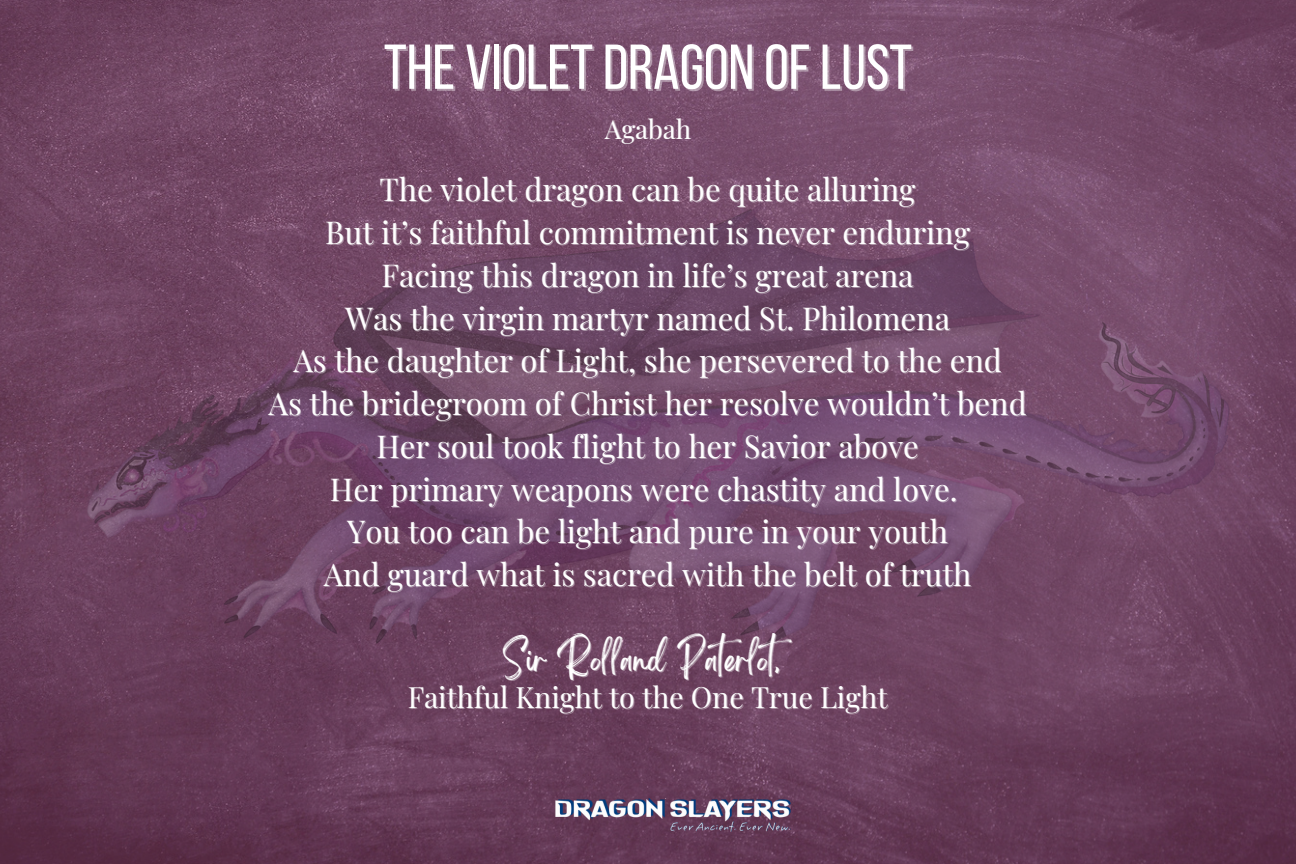
<style>
.page{position:relative;width:1296px;height:864px;background:#fff}
.page>*{position:absolute;margin:0;border:0;box-sizing:border-box;transform-origin:0 0}
.t1{font:63.3px "Bebas Neue";color:#fff}
.t2{font:30.9px/42.6px "Playfair Display";color:#fff;text-align:center}
.t3{font:28.8px "Playfair Display";color:#fff}
.t4{font:28.8px "Brightwall";color:#fff}
.t5{font:26.1px "Playfair Display";color:#fff}
</style>
<div class="page">
<img style="left:0;top:0;width:1296px;height:864px">
<img style="left:63px;top:84px;width:1188px;height:695px">
<img style="left:544px;top:798px;width:249px;height:1px">
<img style="left:542px;top:799px;width:251px;height:36px">
<h1 class="t1" style="left:384px;top:41px;width:530px">THE VIOLETDRAGON OFLUST</h1>
<p class="t5" style="left:605px;top:110px;width:88px">Agabah</p>
<h1 class="t2" style="left:380px;top:167px;width:537px">The violet dragon can be quite alluring</h1>
<p class="t2" style="left:325px;top:210px;width:646px">But it’s faithful commitment is never enduring</p>
<p class="t2" style="left:382px;top:253px;width:534px">Facing this dragon in life’s great arena</p>
<h2 class="t2" style="left:345px;top:295px;width:606px">Was the virgin martyr named St. Philomena</h2>
<h2 class="t2" style="left:293px;top:338px;width:710px">As the daughter of Light, she persevered to the end</h2>
<p class="t2" style="left:269px;top:381px;width:760px">As the bridegroom of Christ her resolve wouldn’t bend</p>
<p class="t2" style="left:324px;top:424px;width:649px">Her soul took flight to her Savior above<br>Her primary weapons were chastity and love.<br>You too can be light and pure in your youth And guard what is sacred with the belt of truth</p>
<p class="t4" style="left:503px;top:649px;width:301px">Sir Rolland Paterlot,</p>
<p class="t3" style="left:408px;top:676px;width:481px">Faithful Knight to the One True Light</p>
</div>
